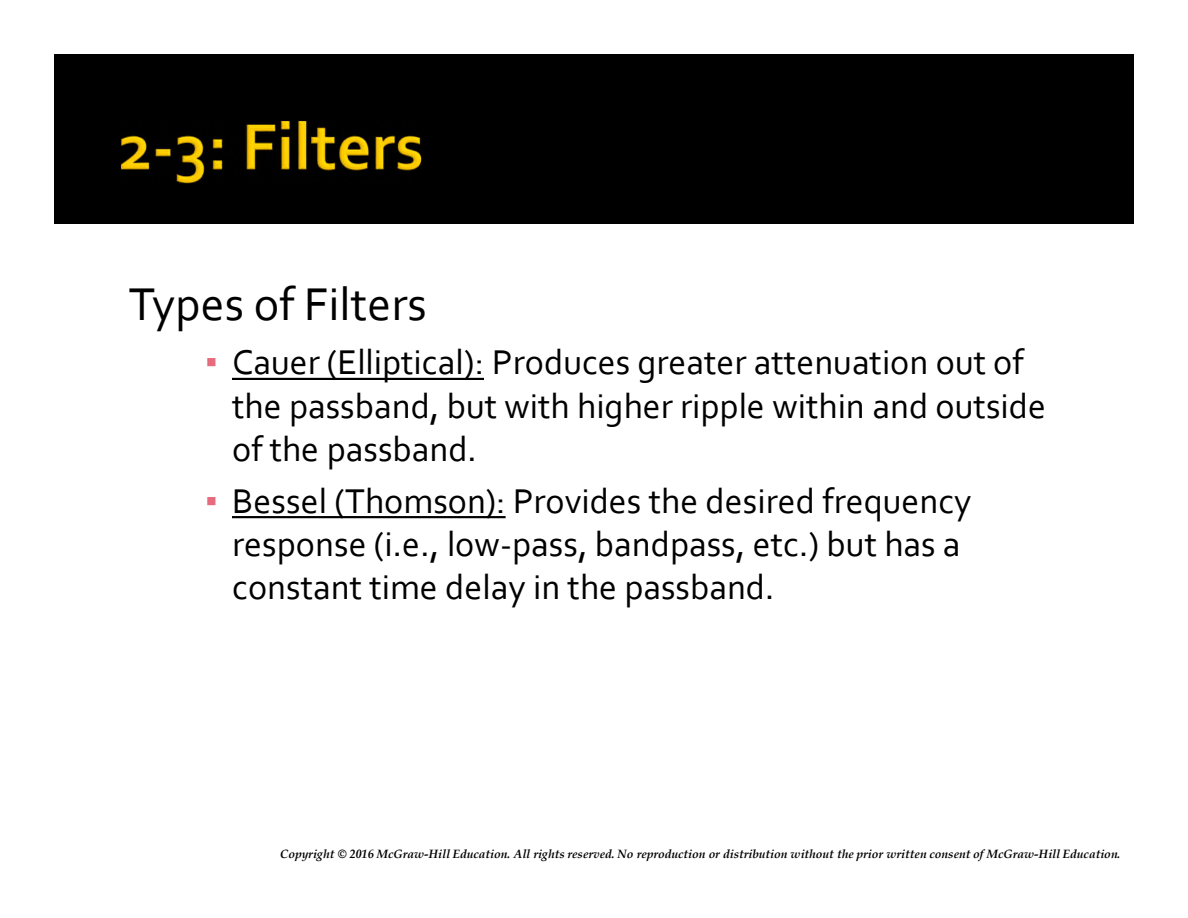
<style>
.page{position:relative;width:1188px;height:918px;background:#fff}
.page>*{position:absolute;margin:0;border:0;box-sizing:border-box;transform-origin:0 0}
.t1{font:48px "Corbel";color:#000}
.t2{font:36px/43.2px "Corbel";color:#000}
.t3{font:italic 700 12px "Book Antiqua";color:#000}
.s1{font-family:"Arial";color:#e66c7d}
</style>
<div class="page">
<div style="left:54px;top:54px;width:1080px;height:169px;background:#000"></div>
<img style="left:121px;top:120px;width:300px;height:64px">
<svg style="left:232px;top:378px;width:252px;height:2px"></svg>
<svg style="left:232px;top:516px;width:274px;height:2px"></svg>
<h1 class="t1" style="left:129px;top:274px;width:300px">Types of Filters</h1>
<p class="t2" style="left:232px;top:341px;width:815px;text-indent:-27px"><span class="s1">▪</span> Cauer (Elliptical): Produces greater attenuation out of the passband, but with higher ripple within and outside of the passband.</p>
<p class="t2" style="left:232px;top:479px;width:741px;text-indent:-27px"><span class="s1">▪</span> Bessel (Thomson): Provides the desired frequency response (i.e., low-pass, bandpass, etc.) but has a constant time delay in the passband.</p>
<p class="t3" style="left:280px;top:847px;width:842px">Copyright © 2016 McGraw-Hill Education. All rights reserved. No reproduction or distribution without the prior written consent of McGraw-Hill Education.</p>
</div>
